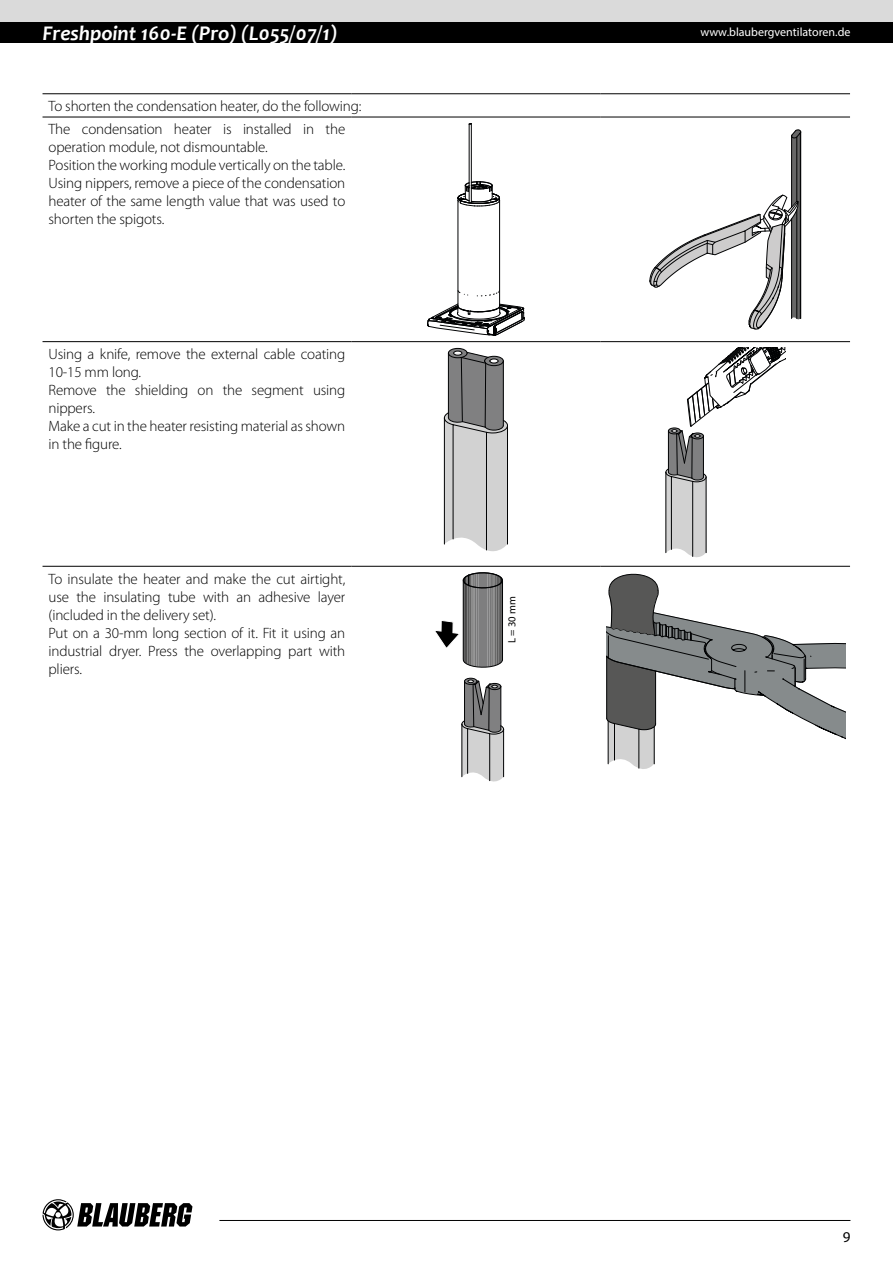
<style>
.page{position:relative;width:893px;height:1263px;background:#fff}
.page>*{position:absolute;margin:0;border:0;box-sizing:border-box;transform-origin:0 0}
.t1{font:italic 700 21px "Candara";color:#fff}
.t2{font:300 15px/18px "Myriad Pro";letter-spacing:-.01em;color:#000}
.t3{font:15px "Myriad Pro";color:#000}
.t4{font:12px "Myriad Pro";color:#fff}
.t5{font:10.65px "Myriad Pro";color:#000}
</style>
<div class="page">
<div style="left:0;top:21px;width:893px;height:22px;background:#000"></div>
<svg style="left:43px;top:1199px;width:149px;height:31px"></svg>
<hr style="left:219px;top:1220px;width:631px;height:1px;background:#000">
<div style="left:0;top:0;width:893px;height:21px;background:#dadada"></div>
<hr style="left:43px;top:94px;width:308px;height:1px;background:#000">
<hr style="left:351px;top:94px;width:250px;height:1px;background:#000">
<hr style="left:601px;top:94px;width:249px;height:1px;background:#000">
<hr style="left:43px;top:117px;width:308px;height:1px;background:#000">
<hr style="left:351px;top:117px;width:250px;height:1px;background:#000">
<hr style="left:601px;top:117px;width:249px;height:1px;background:#000">
<hr style="left:43px;top:341px;width:308px;height:1px;background:#000">
<hr style="left:351px;top:341px;width:250px;height:1px;background:#000">
<hr style="left:601px;top:341px;width:249px;height:1px;background:#000">
<hr style="left:43px;top:566px;width:308px;height:1px;background:#000">
<hr style="left:351px;top:566px;width:250px;height:1px;background:#000">
<hr style="left:601px;top:566px;width:249px;height:1px;background:#000">
<hr style="left:469px;top:124px;width:1px;height:79px;background:#010203">
<hr style="left:471px;top:124px;width:1px;height:79px;background:#010203">
<svg style="left:427px;top:182px;width:98px;height:154px"></svg>
<svg style="left:650px;top:130px;width:151px;height:199px"></svg>
<svg style="left:444px;top:348px;width:64px;height:203px;background:#afafb0"></svg>
<svg style="left:666px;top:348px;width:120px;height:210px"></svg>
<hr style="left:504px;top:729px;width:1px;height:48px;background:#0a0d1c">
<svg style="left:435px;top:573px;width:69px;height:209px"></svg>
<svg style="left:607px;top:573px;width:239px;height:196px"></svg>
<h1 class="t1" style="left:43px;top:20px;width:296px">Freshpoint 160-E (Pro) (L055/07/1)</h1>
<p class="t4" style="left:700px;top:25px;width:152px">www.blaubergventilatoren.de</p>
<p class="t2" style="left:49px;top:95px;width:314px;line-height:23.2px">To shorten the condensation heater, do the following:<br>The condensation heater is installed in the</p>
<p class="t2" style="left:49px;top:139px;width:298px">operation module, not dismountable.<br>Position the working module vertically on the table.<br>Using nippers, remove a piece of the condensation heater of the same length value that was used to shorten the spigots.</p>
<p class="t2" style="left:49px;top:345px;width:298px">Using a knife, remove the external cable coating<br>10-15 mm long.<br>Remove the shielding on the segment using nippers.<br>Make a cut in the heater resisting material as shown in the figure.</p>
<p class="t2" style="left:49px;top:570px;width:298px">To insulate the heater and make the cut airtight, use the insulating tube with an adhesive layer (included in the delivery set).<br>Put on a 30-mm long section of it. Fit it using an industrial dryer. Press the overlapping part with pliers.</p>
<p class="t5" style="left:505px;top:643px;width:48px;rotate:-90deg">L = 30 mm</p>
<p class="t3" style="left:843px;top:1227px;width:9px">9</p>
</div>
